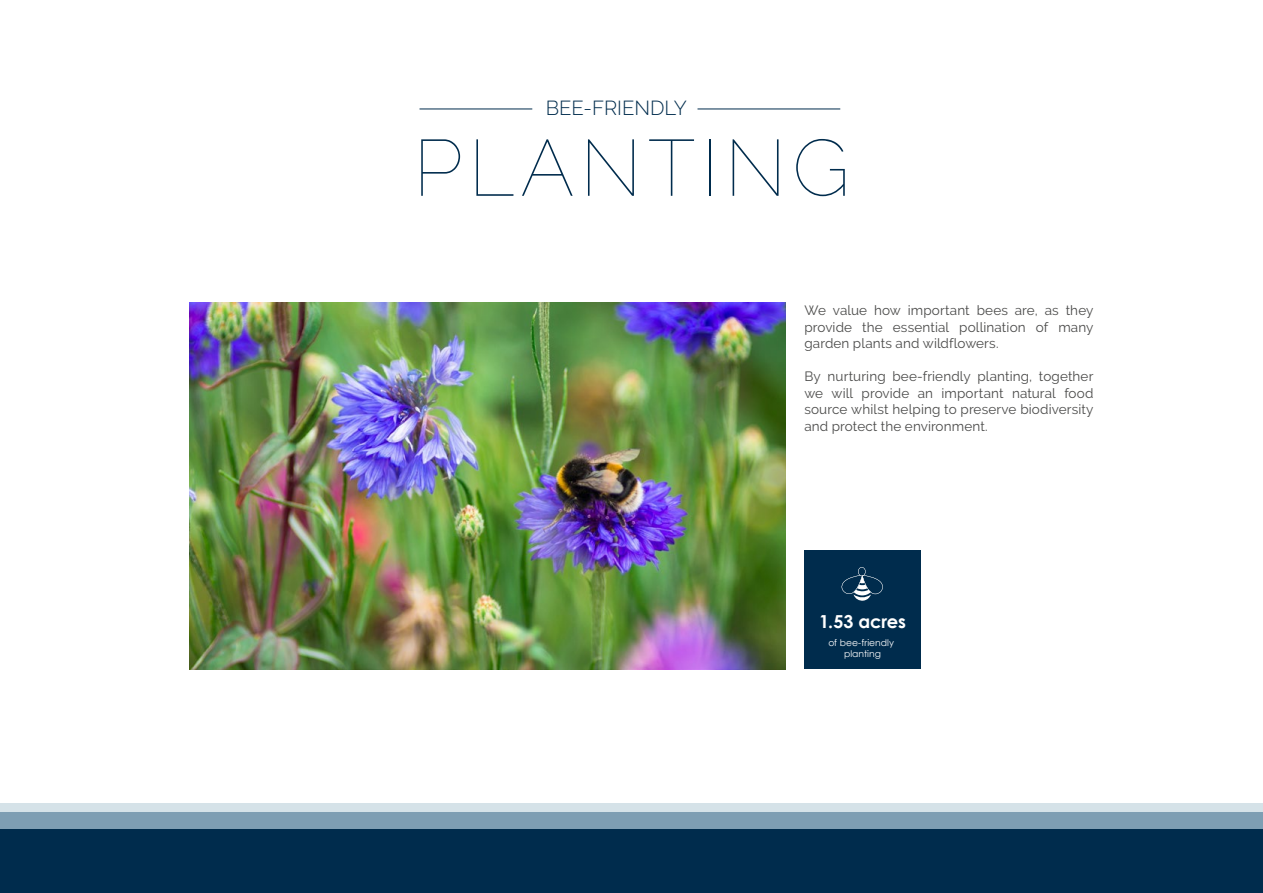
<style>
.page{position:relative;width:1263px;height:893px;background:#fff}
.page>*{position:absolute;margin:0;border:0;box-sizing:border-box;transform-origin:0 0}
.t1{font:100 79.5px "Raleway";letter-spacing:.075em;color:#002c4d}
.t2{font:300 20.25px "Raleway";color:#002c4d}
.t3{font:700 17.85px "Century Gothic";letter-spacing:-.005em;color:#fff}
.t4{font:13.5px/16.5px "Raleway";letter-spacing:.01em;color:#4a4a49;text-align:justify}
.t5{font:9.15px/11.1px "Century Gothic";letter-spacing:.005em;color:#fff;text-align:center}
</style>
<div class="page">
<hr style="left:419px;top:109px;width:113px;height:1px;background:#002c4d">
<hr style="left:697px;top:109px;width:143px;height:1px;background:#002c4d">
<div style="left:0;top:812px;width:1263px;height:17px;background:#7e9eb3"></div>
<div style="left:0;top:804px;width:1263px;height:8px;background:#d5e2e8"></div>
<div style="left:0;top:829px;width:1263px;height:64px;background:#002c4d"></div>
<img style="left:190px;top:303px;width:596px;height:366px">
<div style="left:804px;top:551px;width:116px;height:118px;background:#002c4d"></div>
<svg style="left:841px;top:567px;width:42px;height:34px"></svg>
<h2 class="t2" style="left:546px;top:96px;width:143px">BEE-FRIENDLY</h2>
<h1 class="t1" style="left:413px;top:121px;width:438px">PLANTING</h1>
<p class="t4" style="left:804px;top:302px;width:290px">We value how important bees are, as they provide the essential pollination of many garden plants and wildflowers.</p>
<p class="t4" style="left:804px;top:368px;width:290px">By nurturing bee-friendly planting, together we will provide an important natural food source whilst helping to preserve biodiversity and protect the environment.</p>
<h3 class="t3" style="left:819px;top:608px;width:88px">1.53 acres</h3>
<p class="t5" style="left:828px;top:637px;width:67px">of bee-friendly planting</p>
</div>
